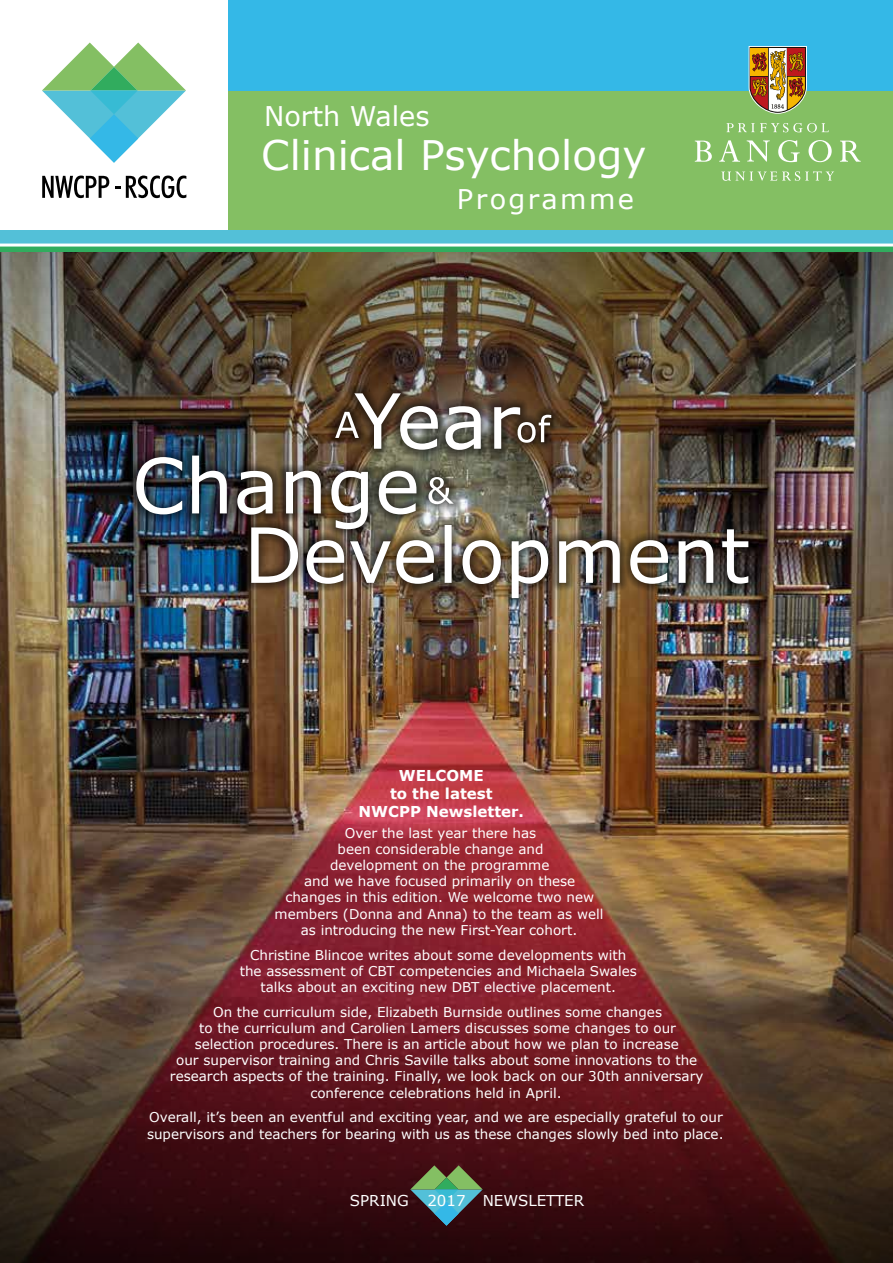
<style>
.page{position:relative;width:893px;height:1263px;background:#fff}
.page>*{position:absolute;margin:0;border:0;box-sizing:border-box;transform-origin:0 0}
.t1{font:40.65px "Verdana";color:#fff}
.t2{font:27.15px "Verdana";color:#fff}
.t3{font:27.15px "Verdana";letter-spacing:.09em;color:#fff}
.t4{font:700 15px/18px "Verdana";color:#fff;text-align:center}
.t5{font:15px "Verdana";color:#fff}
.t6{font:13.5px/16.2px "Verdana";color:#fff;text-align:center}
</style>
<div class="page">
<img style="left:0;top:598px;width:893px;height:118px">
<img style="left:0;top:251px;width:893px;height:347px">
<img style="left:0;top:716px;width:893px;height:547px">
<div style="left:229px;top:83px;width:664px;height:155px;background:#84bf63"></div>
<div style="left:229px;top:0;width:664px;height:91px;background:#34b8e7"></div>
<svg style="left:695px;top:141px;width:17px;height:21px"></svg>
<svg style="left:719px;top:140px;width:21px;height:22px"></svg>
<svg style="left:747px;top:140px;width:23px;height:22px"></svg>
<svg style="left:778px;top:140px;width:22px;height:22px"></svg>
<svg style="left:808px;top:140px;width:24px;height:22px"></svg>
<svg style="left:840px;top:141px;width:21px;height:21px"></svg>
<svg style="left:721px;top:171px;width:113px;height:10px"></svg>
<svg style="left:727px;top:123px;width:102px;height:9px"></svg>
<svg style="left:748px;top:46px;width:59px;height:68px;background:#ae8247"></svg>
<div style="left:0;top:230px;width:893px;height:14px;background:#53c0d8"></div>
<div style="left:0;top:245px;width:893px;height:6px;background:#31ac5e"></div>
<hr style="left:0;top:244px;width:893px;height:3px;background:#fff">
<svg style="left:346px;top:385px;width:183px;height:71px;background:#5b4e3d"></svg>
<svg style="left:327px;top:404px;width:8px;height:42px"></svg>
<svg style="left:509px;top:406px;width:50px;height:45px"></svg>
<svg style="left:335px;top:393px;width:216px;height:57px"></svg>
<img style="left:128px;top:447px;width:297px;height:90px">
<img style="left:243px;top:517px;width:514px;height:89px">
<img style="left:136px;top:456px;width:612px;height:142px">
<svg style="left:42px;top:43px;width:144px;height:120px"></svg>
<svg style="left:42px;top:176px;width:67px;height:22px"></svg>
<svg style="left:126px;top:176px;width:60px;height:22px"></svg>
<svg style="left:410px;top:1165px;width:73px;height:61px;background:#4a665d"></svg>
<h2 class="t2" style="left:264px;top:98px;width:167px">North Wales</h2>
<h1 class="t1" style="left:261px;top:129px;width:387px">Clinical Psychology</h1>
<h2 class="t3" style="left:457px;top:182px;width:179px">Programme</h2>
<p class="t4" style="left:359px;top:766px;width:167px">WELCOME<br>to the latest<br>NWCPP Newsletter.</p>
<p class="t6" style="left:275px;top:824px;width:330px">Over the last year there has<br>been considerable change and<br>development on the programme<br>and we have focused primarily on these changes in this edition. We welcome two new members (Donna and Anna) to the team as well as introducing the new First-Year cohort.</p>
<p class="t6" style="left:240px;top:946px;width:399px">Christine Blincoe writes about some developments with the assessment of CBT competencies and Michaela Swales talks about an exciting new DBT elective placement.</p>
<p class="t6" style="left:170px;top:1003px;width:535px">On the curriculum side, Elizabeth Burnside outlines some changes<br>to the curriculum and Carolien Lamers discusses some changes to our selection procedures. There is an article about how we plan to increase<br>our supervisor training and Chris Saville talks about some innovations to the research aspects of the training. Finally, we look back on our 30th anniversary conference celebrations held in April.</p>
<p class="t6" style="left:147px;top:1109px;width:578px;text-align:left">Overall, it’s been an eventful and exciting year, and we are especially grateful to our supervisors and teachers for bearing with us as these changes slowly bed into place.</p>
<p class="t5" style="left:350px;top:1191px;width:236px">SPRING 2017 NEWSLETTER</p>
</div>
